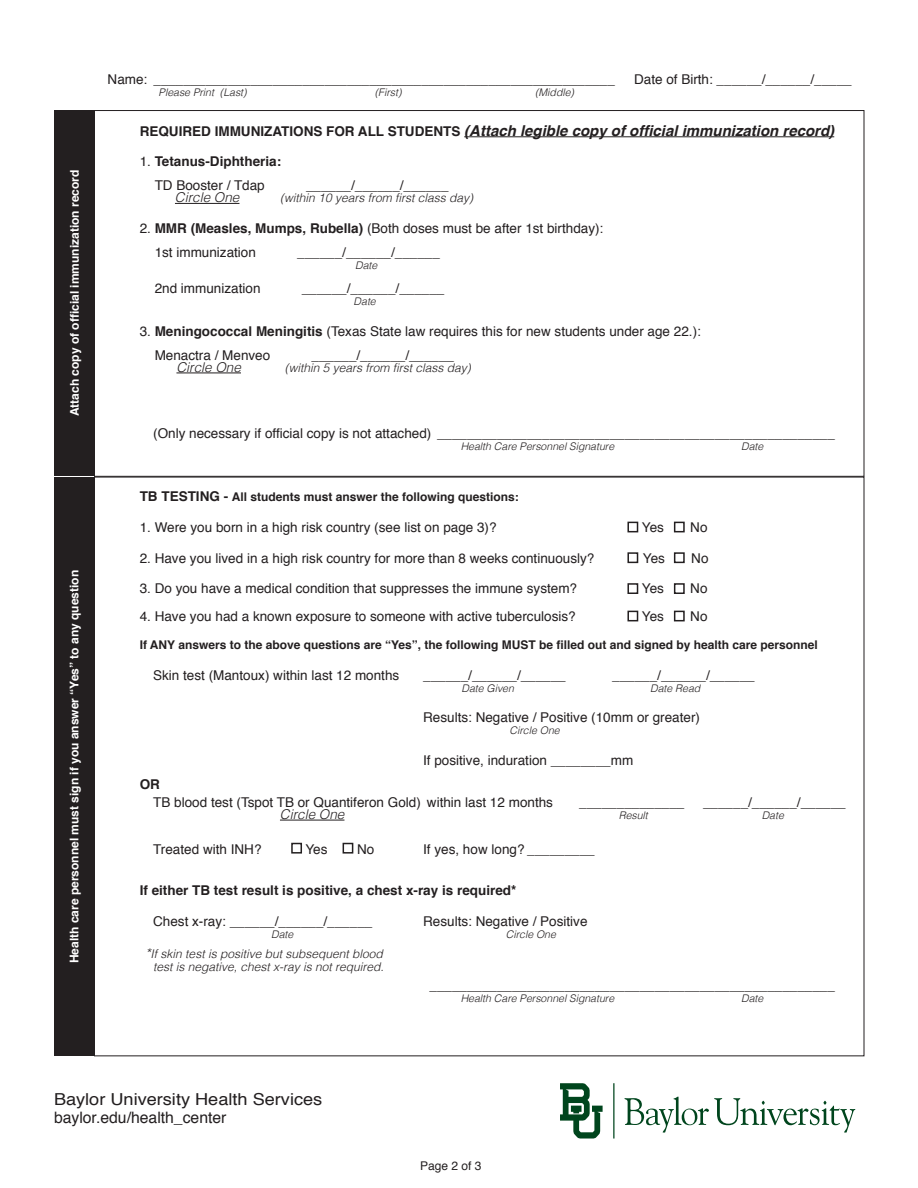
<style>
.page{position:relative;width:918px;height:1188px;background:#fff}
.page>*{position:absolute;margin:0;border:0;box-sizing:border-box;transform-origin:0 0}
.t1{font:16.5px "Helvetica";color:#231f20;scale:1.1 1}
.t2{font:15.75px "Helvetica";color:#231f20}
.t3{font:italic 700 15px "Helvetica";color:#231f20}
.t4{font:13.5px "Helvetica";color:#231f20}
.t5{font:700 13.5px "Helvetica";color:#231f20}
.t6{font:italic 300 13.5px "Helvetica";color:#231f20}
.t7{font:700 12px "Helvetica";color:#231f20}
.t8{font:italic 300 12px/13.5px "Helvetica";color:#231f20;text-align:right}
.t9{font:700 12px "Helvetica";color:#fff}
.t10{font:12px "Helvetica";color:#231f20}
.t11{font:italic 300 10.5px "Helvetica";color:#231f20}
.s1{font-style:normal;font-size:13.5px}
.s2{font-weight:400}
.s3{font-weight:700}
.s4{font-size:13.5px}
</style>
<div class="page">
<div style="left:54px;top:110px;width:40px;height:366px;background:#231f20"></div>
<div style="left:54px;top:477px;width:40px;height:579px;background:#231f20"></div>
<hr style="left:464px;top:136px;width:370px;height:1px;background:#231f20">
<hr style="left:175px;top:203px;width:64px;height:1px;background:#231f20">
<hr style="left:176px;top:373px;width:65px;height:1px;background:#231f20">
<hr style="left:280px;top:820px;width:64px;height:1px;background:#231f20">
<div style="left:291px;top:843px;width:11px;height:11px;border:2px solid #231f20"></div>
<div style="left:343px;top:843px;width:10px;height:11px;border:2px solid #231f20"></div>
<svg style="left:613px;top:1083px;width:242px;height:56px"></svg>
<svg style="left:560px;top:1083px;width:43px;height:56px"></svg>
<div style="left:674px;top:611px;width:11px;height:10px;border:2px solid #231f20"></div>
<div style="left:627px;top:611px;width:11px;height:10px;border:2px solid #231f20"></div>
<div style="left:674px;top:583px;width:11px;height:11px;border:2px solid #231f20"></div>
<div style="left:627px;top:583px;width:11px;height:11px;border:2px solid #231f20"></div>
<div style="left:674px;top:522px;width:11px;height:10px;border:2px solid #231f20"></div>
<div style="left:627px;top:522px;width:11px;height:10px;border:2px solid #231f20"></div>
<div style="left:627px;top:552px;width:11px;height:11px;border:2px solid #231f20"></div>
<div style="left:674px;top:552px;width:11px;height:11px;border:2px solid #231f20"></div>
<p class="t9" style="left:65px;top:416px;width:248px;rotate:-90deg">Attach copy of official immunization record</p>
<p class="t9" style="left:65px;top:963px;width:395px;rotate:-90deg">Health care personnel must sign if you answer “Yes” to any question</p>
<p class="t4" style="left:108px;top:69px;width:509px">Name: ______________________________________________________________</p>
<p class="t4" style="left:634px;top:69px;width:219px">Date of Birth: ______/______/_____</p>
<p class="t11" style="left:159px;top:84px;width:90px">Please Print (Last)</p>
<p class="t11" style="left:375px;top:84px;width:28px">(First)</p>
<p class="t11" style="left:535px;top:84px;width:41px">(Middle)</p>
<p class="t3" style="left:140px;top:118px;width:696px"><span class="s1">REQUIRED IMMUNIZATIONS FOR ALL STUDENTS</span> (Attach legible copy of official immunization record)</p>
<p class="t5" style="left:140px;top:151px;width:143px"><span class="s2">1.</span> Tetanus-Diphtheria:</p>
<p class="t4" style="left:155px;top:175px;width:112px">TD Booster / Tdap</p>
<p class="t4" style="left:306px;top:175px;width:144px">______/______/______</p>
<p class="t6" style="left:175px;top:186px;width:66px">Circle One</p>
<p class="t8" style="left:280px;top:191px;width:194px">(within 10 years from first class day)</p>
<p class="t4" style="left:140px;top:218px;width:465px">2. <span class="s3">MMR (Measles, Mumps, Rubella)</span> (Both doses must be after 1st birthday):</p>
<p class="t4" style="left:155px;top:242px;width:103px">1st immunization</p>
<p class="t4" style="left:297px;top:242px;width:144px">______/______/______</p>
<p class="t11" style="left:355px;top:256px;width:24px">Date</p>
<p class="t4" style="left:155px;top:278px;width:107px">2nd immunization</p>
<p class="t4" style="left:302px;top:278px;width:144px">______/______/______</p>
<p class="t11" style="left:354px;top:292px;width:24px">Date</p>
<p class="t4" style="left:140px;top:321px;width:563px">3. <span class="s3">Meningococcal Meningitis</span> (Texas State law requires this for new students under age 22.):</p>
<p class="t4" style="left:155px;top:345px;width:117px">Menactra / Menveo</p>
<p class="t4" style="left:312px;top:345px;width:144px">______/______/______</p>
<p class="t6" style="left:176px;top:356px;width:66px">Circle One</p>
<p class="t8" style="left:285px;top:360px;width:188px">(within 5 years from first class day)</p>
<p class="t4" style="left:153px;top:423px;width:683px">(Only necessary if official copy is not attached) _____________________________________________________</p>
<p class="t11" style="left:461px;top:437px;width:155px">Health Care Personnel Signature</p>
<p class="t11" style="left:741px;top:437px;width:24px">Date</p>
<p class="t7" style="left:140px;top:487px;width:380px"><span class="s4">TB TESTING -</span> All students must answer the following questions:</p>
<p class="t4" style="left:140px;top:517px;width:358px">1. Were you born in a high risk country (see list on page 3)?</p>
<p class="t4" style="left:642px;top:517px;width:24px">Yes</p>
<p class="t4" style="left:690px;top:517px;width:19px">No</p>
<p class="t4" style="left:140px;top:547px;width:456px">2. Have you lived in a high risk country for more than 8 weeks continuously?</p>
<p class="t4" style="left:643px;top:547px;width:24px">Yes</p>
<p class="t4" style="left:691px;top:547px;width:19px">No</p>
<p class="t4" style="left:140px;top:578px;width:439px">3. Do you have a medical condition that suppresses the immune system?</p>
<p class="t4" style="left:642px;top:578px;width:24px">Yes</p>
<p class="t4" style="left:690px;top:578px;width:19px">No</p>
<p class="t4" style="left:140px;top:606px;width:437px">4. Have you had a known exposure to someone with active tuberculosis?</p>
<p class="t4" style="left:642px;top:606px;width:24px">Yes</p>
<p class="t4" style="left:690px;top:606px;width:19px">No</p>
<p class="t7" style="left:140px;top:635px;width:680px">If ANY answers to the above questions are “Yes”, the following MUST be filled out and signed by health care personnel</p>
<p class="t4" style="left:153px;top:664px;width:248px">Skin test (Mantoux) within last 12 months</p>
<p class="t4" style="left:423px;top:664px;width:144px">______/______/______</p>
<p class="t4" style="left:612px;top:664px;width:144px">______/______/______</p>
<p class="t11" style="left:461px;top:679px;width:54px">Date Given</p>
<p class="t11" style="left:650px;top:679px;width:52px">Date Read</p>
<p class="t4" style="left:423px;top:707px;width:278px">Results: Negative / Positive (10mm or greater)</p>
<p class="t11" style="left:510px;top:722px;width:52px">Circle One</p>
<p class="t4" style="left:423px;top:750px;width:212px">If positive, induration ________mm</p>
<p class="t5" style="left:140px;top:773px;width:22px">OR</p>
<p class="t4" style="left:153px;top:792px;width:401px">TB blood test (Tspot TB or Quantiferon Gold) within last 12 months</p>
<p class="t4" style="left:579px;top:792px;width:107px">______________</p>
<p class="t4" style="left:703px;top:792px;width:144px">______/______/______</p>
<p class="t6" style="left:280px;top:803px;width:66px">Circle One</p>
<p class="t11" style="left:619px;top:806px;width:31px">Result</p>
<p class="t11" style="left:762px;top:806px;width:24px">Date</p>
<p class="t4" style="left:153px;top:838px;width:110px">Treated with INH?</p>
<p class="t4" style="left:306px;top:838px;width:24px">Yes</p>
<p class="t4" style="left:357px;top:838px;width:19px">No</p>
<p class="t4" style="left:423px;top:838px;width:173px">If yes, how long? _________</p>
<p class="t5" style="left:140px;top:879px;width:378px">If either TB test result is positive, a chest x-ray is required*</p>
<p class="t4" style="left:153px;top:910px;width:221px">Chest x-ray: ______/______/______</p>
<p class="t4" style="left:423px;top:910px;width:166px">Results: Negative / Positive</p>
<p class="t11" style="left:271px;top:925px;width:24px">Date</p>
<p class="t11" style="left:506px;top:925px;width:52px">Circle One</p>
<p class="t8" style="left:145px;top:946px;width:240px"><span class="s4">*</span>If skin test is positive but subsequent blood test is negative, chest x-ray is not required.</p>
<p class="t4" style="left:430px;top:975px;width:407px">______________________________________________________</p>
<p class="t11" style="left:461px;top:989px;width:155px">Health Care Personnel Signature</p>
<p class="t11" style="left:741px;top:989px;width:24px">Date</p>
<p class="t1" style="left:54px;top:1086px;width:245px">Baylor University Health Services</p>
<p class="t2" style="left:54px;top:1105px;width:174px">baylor.edu/health_center</p>
<p class="t10" style="left:420px;top:1156px;width:63px">Page 2 of 3</p>
</div>
